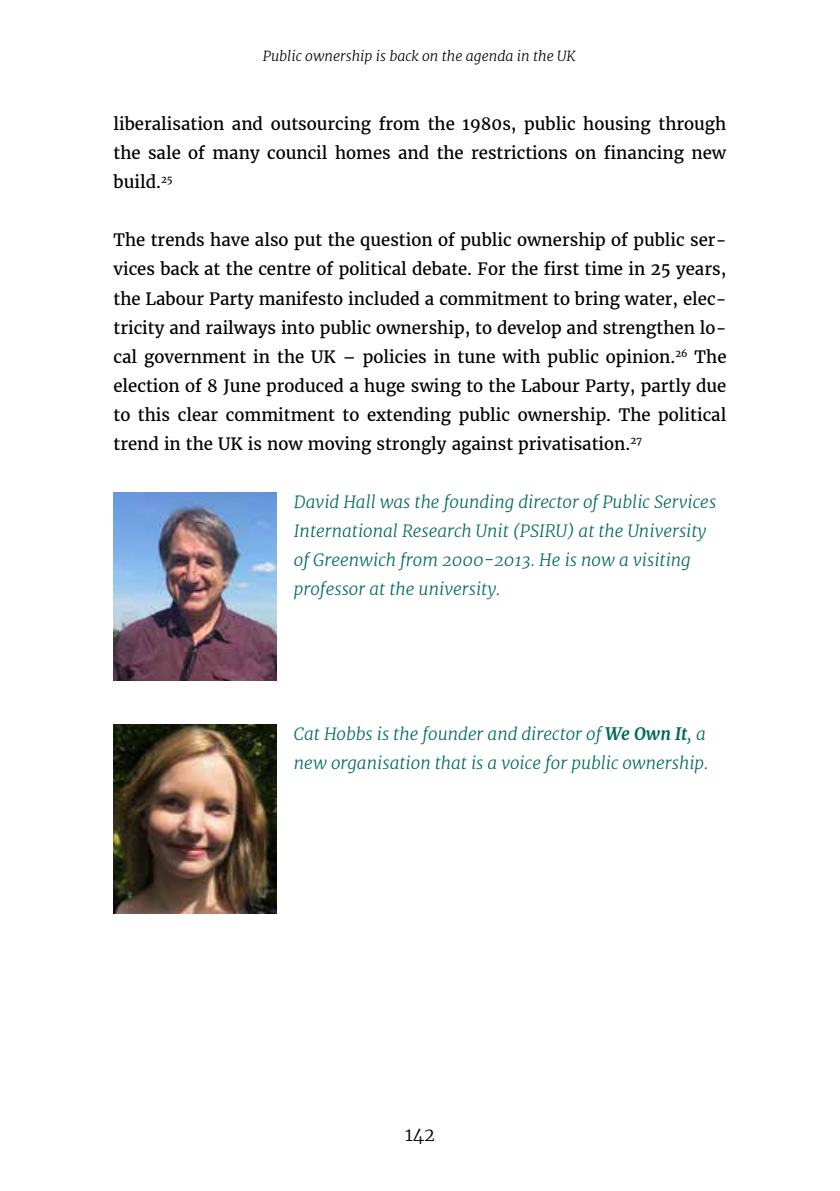
<style>
.page{position:relative;width:840px;height:1191px;background:#fff}
.page>*{position:absolute;margin:0;border:0;box-sizing:border-box;transform-origin:0 0}
.t1{font:300 18px "Merriweather";color:#000}
.t2{font:italic 300 17px/29px "Merriweather";color:#006959}
.t3{font:16.8px/29px "Merriweather";color:#000;text-align:justify}
.t4{font:italic 300 14px "Merriweather";color:#000}
.s1{font-weight:700}
</style>
<div class="page">
<img style="left:113px;top:492px;width:164px;height:189px">
<img style="left:113px;top:724px;width:164px;height:189px">
<p class="t4" style="left:262px;top:47px;width:314px">Public ownership is back on the agenda in the UK</p>
<p class="t3" style="left:113px;top:110px;width:614px">liberalisation and outsourcing from the 1980s, public housing through the sale of many council homes and the restrictions on financing new build.<sup>25</sup></p>
<p class="t3" style="left:113px;top:226px;width:614px">The trends have also put the question of public ownership of public ser&shy;vices back at the centre of political debate. For the first time in 25 years, the Labour Party manifesto included a commitment to bring water, elec&shy;tricity and railways into public ownership, to develop and strengthen lo&shy;cal government in the UK – policies in tune with public opinion.<sup>26</sup> The election of 8 June produced a huge swing to the Labour Party, partly due to this clear commitment to extending public ownership. The political trend in the UK is now moving strongly against privatisation.<sup>27</sup></p>
<p class="t2" style="left:294px;top:487px;width:423px">David Hall was the founding director of Public Services International Research Unit (PSIRU) at the University of Greenwich from 2000-2013. He is now a visiting professor at the university.</p>
<p class="t2" style="left:294px;top:719px;width:416px">Cat Hobbs is the founder and director of <span class="s1">We Own It</span>, a new organisation that is a voice for public ownership.</p>
<p class="t1" style="left:405px;top:1123px;width:31px">142</p>
</div>
